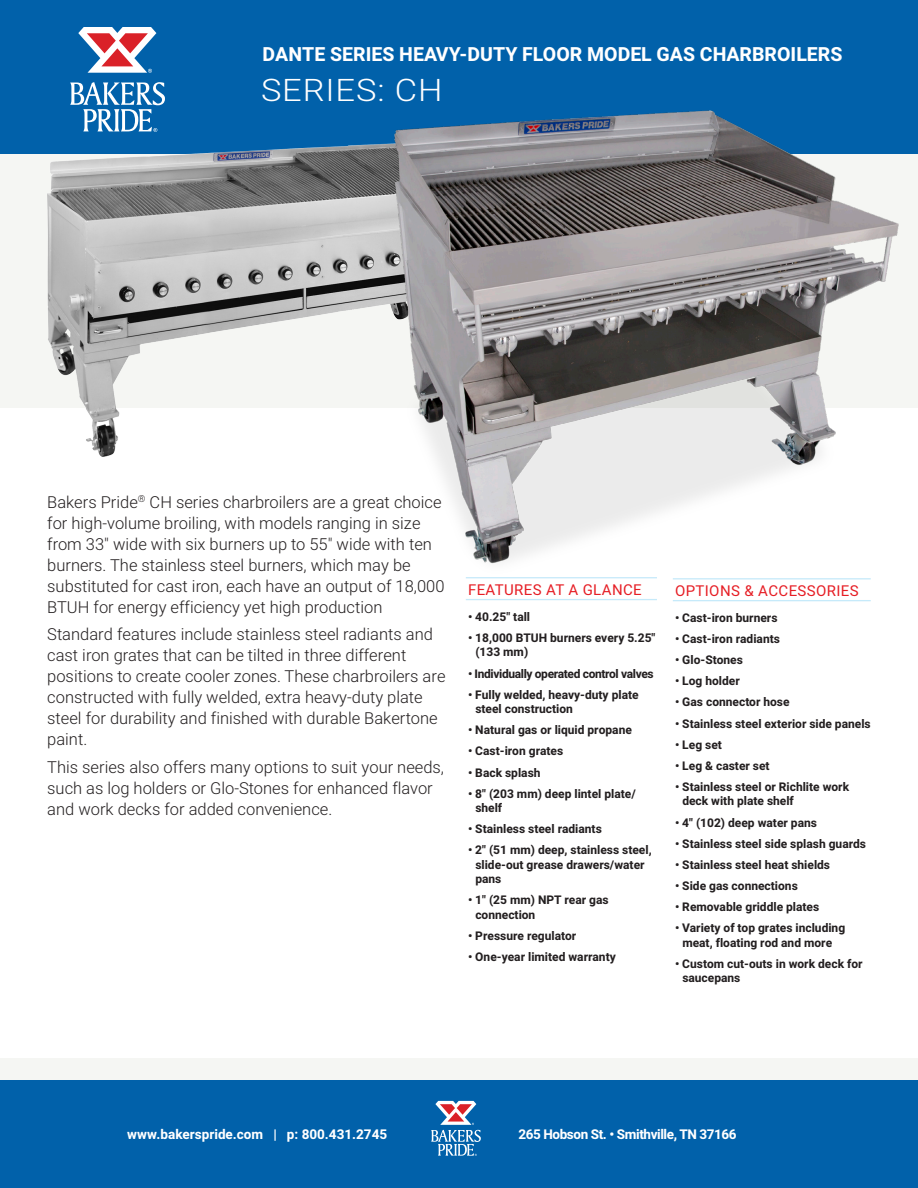
<style>
.page{position:relative;width:918px;height:1188px;background:#fff}
.page>*{position:absolute;margin:0;border:0;box-sizing:border-box;transform-origin:0 0}
.Model_Number{font:300 31.05px "Heebo";letter-spacing:.025em;color:#fff;scale:1.11 1}
.Product_Name{font:700 19.5px "Heebo";color:#fff}
.Body_copy{font:300 16.5px/21px "Heebo";color:#231f20}
.Sub_Head_With_Lines{font:15px "Heebo";letter-spacing:.025em;color:#e61e25}
.t1{font:700 13.5px "Heebo";color:#fff}
.t2{font:700 13.5px "Heebo";letter-spacing:-.025em;color:#fff}
.Feature_Copy_Bold{font:700 12px/14.4px "Heebo";color:#231f20}
.Feature_Copy_Bold-2{font:700 12px "Heebo";letter-spacing:-.03em;color:#231f20}
</style>
<div class="page">
<div style="left:0;top:153px;width:918px;height:255px;background:#f5f6f3"></div>
<div style="left:0;top:0;width:918px;height:153px;background:#0161aa"></div>
<svg style="left:78px;top:27px;width:78px;height:46px"></svg>
<svg style="left:70px;top:82px;width:95px;height:49px"></svg>
<div style="left:0;top:1058px;width:918px;height:76px;background:#f5f6f3"></div>
<div style="left:0;top:1080px;width:918px;height:108px;background:#0161aa"></div>
<svg style="left:431px;top:1101px;width:50px;height:55px"></svg>
<hr style="left:466px;top:599px;width:191px;height:1px;background:#c6eafa">
<hr style="left:673px;top:600px;width:198px;height:1px;background:#c6eafa">
<img style="left:43px;top:143px;width:351px;height:314px">
<img style="left:394px;top:111px;width:505px;height:468px">
<p class="Product_Name" style="left:263px;top:40px;width:581px">DANTE SERIES HEAVY-DUTY FLOOR MODEL GAS CHARBROILERS</p>
<p class="Model_Number" style="left:261px;top:69px;width:165px">SERIES: CH</p>
<p class="Body_copy" style="left:47px;top:491px;width:399px">Bakers Pride<sup>®</sup> CH series charbroilers are a great choice for high-volume broiling, with models ranging in size from 33" wide with six burners up to 55" wide with ten burners. The stainless steel burners, which may be substituted for cast iron, each have an output of 18,000<br>BTUH for energy efficiency yet high production</p>
<p class="Body_copy" style="left:47px;top:624px;width:400px">Standard features include stainless steel radiants and cast iron grates that can be tilted in three different positions to create cooler zones. These charbroilers are constructed with fully welded, extra heavy-duty plate steel for durability and finished with durable Bakertone paint.</p>
<p class="Body_copy" style="left:47px;top:756px;width:398px">This series also offers many options to suit your needs, such as log holders or Glo-Stones for enhanced flavor and work decks for added convenience.</p>
<p class="Sub_Head_With_Lines" style="left:468px;top:579px;width:175px">FEATURES AT A GLANCE</p>
<p class="Feature_Copy_Bold" style="left:468px;top:610px;width:64px">• 40.25" tall</p>
<p class="Feature_Copy_Bold" style="left:475px;top:631px;width:182px;text-indent:-7px">• 18,000 BTUH burners every 5.25" (133 mm)</p>
<p class="Feature_Copy_Bold-2" style="left:468px;top:665px;width:187px">• Individually operated control valves</p>
<p class="Feature_Copy_Bold" style="left:475px;top:688px;width:165px;text-indent:-7px">• Fully welded, heavy-duty plate steel construction</p>
<p class="Feature_Copy_Bold" style="left:468px;top:723px;width:165px">• Natural gas or liquid propane</p>
<p class="Feature_Copy_Bold" style="left:468px;top:744px;width:97px">• Cast-iron grates</p>
<p class="Feature_Copy_Bold" style="left:468px;top:765px;width:74px">• Back splash</p>
<p class="Feature_Copy_Bold" style="left:475px;top:787px;width:162px;text-indent:-7px">• 8" (203 mm) deep lintel plate/ shelf</p>
<p class="Feature_Copy_Bold" style="left:468px;top:822px;width:135px">• Stainless steel radiants</p>
<p class="Feature_Copy_Bold" style="left:475px;top:843px;width:178px;text-indent:-7px">• 2" (51 mm) deep, stainless steel, slide-out grease drawers/water pans</p>
<p class="Feature_Copy_Bold" style="left:475px;top:893px;width:135px;text-indent:-7px">• 1" (25 mm) NPT rear gas connection</p>
<p class="Feature_Copy_Bold" style="left:468px;top:929px;width:110px">• Pressure regulator</p>
<p class="Feature_Copy_Bold" style="left:468px;top:950px;width:149px">• One-year limited warranty</p>
<p class="Sub_Head_With_Lines" style="left:675px;top:580px;width:185px">OPTIONS &amp; ACCESSORIES</p>
<p class="Feature_Copy_Bold" style="left:675px;top:611px;width:104px">• Cast-iron burners</p>
<p class="Feature_Copy_Bold" style="left:675px;top:632px;width:107px">• Cast-iron radiants</p>
<p class="Feature_Copy_Bold" style="left:675px;top:653px;width:69px">• Glo-Stones</p>
<p class="Feature_Copy_Bold" style="left:675px;top:674px;width:66px">• Log holder</p>
<p class="Feature_Copy_Bold" style="left:675px;top:695px;width:116px">• Gas connector hose</p>
<p class="Feature_Copy_Bold" style="left:675px;top:717px;width:197px">• Stainless steel exterior side panels</p>
<p class="Feature_Copy_Bold" style="left:675px;top:738px;width:48px">• Leg set</p>
<p class="Feature_Copy_Bold" style="left:675px;top:759px;width:96px">• Leg &amp; caster set</p>
<p class="Feature_Copy_Bold" style="left:682px;top:780px;width:168px;text-indent:-7px">• Stainless steel or Richlite work deck with plate shelf</p>
<p class="Feature_Copy_Bold" style="left:675px;top:816px;width:144px">• 4" (102) deep water pans</p>
<p class="Feature_Copy_Bold" style="left:675px;top:837px;width:193px">• Stainless steel side splash guards</p>
<p class="Feature_Copy_Bold" style="left:675px;top:858px;width:157px">• Stainless steel heat shields</p>
<p class="Feature_Copy_Bold" style="left:675px;top:879px;width:124px">• Side gas connections</p>
<p class="Feature_Copy_Bold" style="left:675px;top:900px;width:146px">• Removable griddle plates</p>
<p class="Feature_Copy_Bold" style="left:675px;top:921px;width:172px;text-align:center">• Variety of top grates including meat, floating rod and more</p>
<p class="Feature_Copy_Bold" style="left:682px;top:957px;width:182px;text-indent:-7px">• Custom cut-outs in work deck for saucepans</p>
<p class="t1" style="left:127px;top:1125px;width:261px">www.bakerspride.com | p: 800.431.2745</p>
<p class="t2" style="left:518px;top:1125px;width:220px">265 Hobson St. • Smithville, TN 37166</p>
</div>
